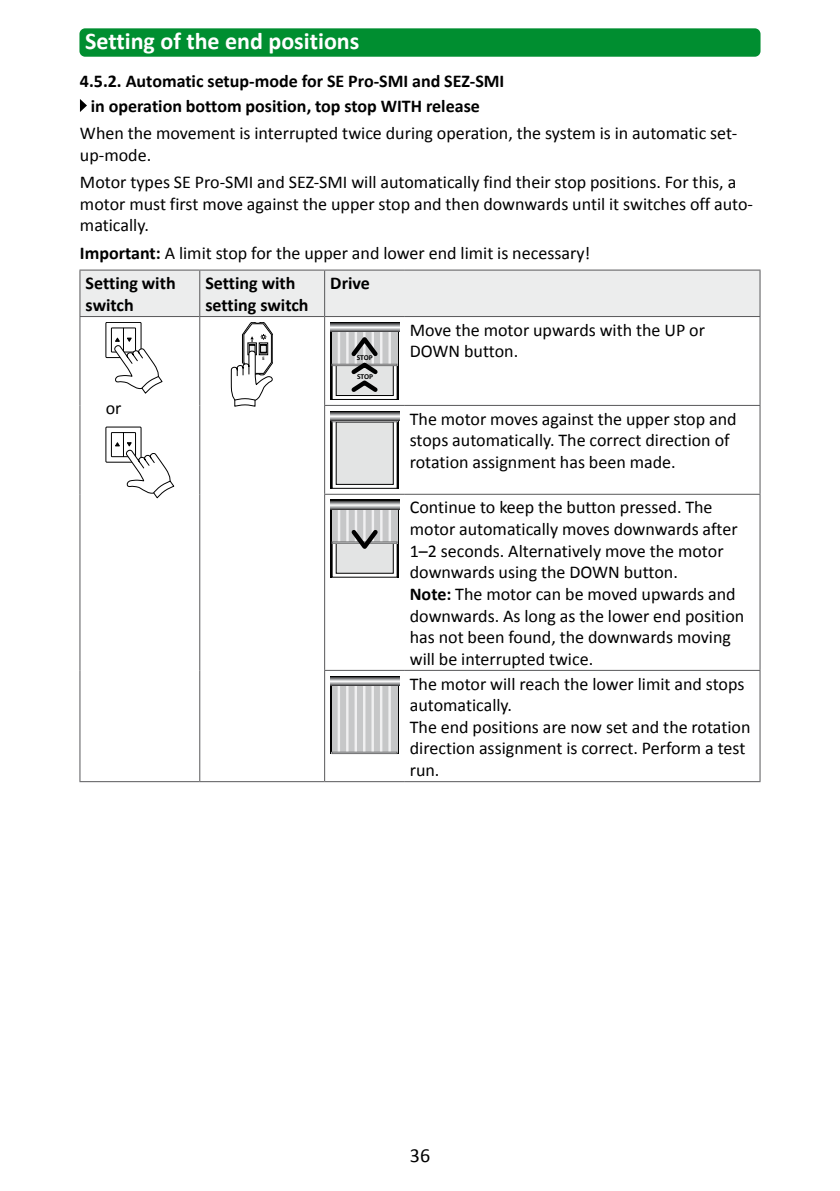
<style>
.page{position:relative;width:840px;height:1191px;background:#fff}
.page>*{position:absolute;margin:0;border:0;box-sizing:border-box;transform-origin:0 0}
.t1{font:700 24px "Calibri";color:#fff}
.t2{font:20px "Calibri";color:#000}
.t3{font:18px/21.6px "Calibri";color:#000}
.t4{font:700 18px/24.8px "Calibri";color:#000}
.t5{font:700 7.6px "Calibri";letter-spacing:-.01em;color:#000}
.t6{font:500 condensed 4.4px "Helvetica Neue";color:#000}
.s1{font-weight:700}
</style>
<div class="page">
<div style="left:79px;top:28px;width:681px;height:29px;background:#008e30;border-radius:6px"></div>
<div style="left:80px;top:270px;width:679px;height:46px;background:#eceded"></div>
<hr style="left:79px;top:269px;width:121px;height:1px;background:#58585a">
<hr style="left:79px;top:270px;width:1px;height:46px;background:#58585a">
<hr style="left:200px;top:269px;width:124px;height:1px;background:#58585a">
<hr style="left:199px;top:270px;width:1px;height:46px;background:#58585a">
<hr style="left:324px;top:269px;width:80px;height:1px;background:#58585a">
<hr style="left:324px;top:270px;width:1px;height:46px;background:#58585a">
<hr style="left:404px;top:269px;width:356px;height:1px;background:#58585a">
<hr style="left:759px;top:270px;width:1px;height:46px;background:#58585a">
<hr style="left:79px;top:316px;width:121px;height:1px;background:#58585a">
<hr style="left:200px;top:316px;width:124px;height:1px;background:#58585a">
<hr style="left:324px;top:316px;width:80px;height:1px;background:#58585a">
<hr style="left:404px;top:316px;width:356px;height:1px;background:#58585a">
<hr style="left:79px;top:317px;width:1px;height:88px;background:#58585a">
<hr style="left:199px;top:317px;width:1px;height:88px;background:#58585a">
<hr style="left:79px;top:405px;width:1px;height:89px;background:#58585a">
<hr style="left:199px;top:405px;width:1px;height:89px;background:#58585a">
<hr style="left:79px;top:494px;width:1px;height:176px;background:#58585a">
<hr style="left:199px;top:494px;width:1px;height:176px;background:#58585a">
<hr style="left:79px;top:670px;width:1px;height:111px;background:#58585a">
<hr style="left:199px;top:670px;width:1px;height:111px;background:#58585a">
<hr style="left:79px;top:781px;width:121px;height:1px;background:#58585a">
<hr style="left:200px;top:781px;width:124px;height:1px;background:#58585a">
<hr style="left:324px;top:317px;width:1px;height:88px;background:#58585a">
<hr style="left:759px;top:317px;width:1px;height:88px;background:#58585a">
<hr style="left:324px;top:405px;width:80px;height:1px;background:#58585a">
<hr style="left:324px;top:406px;width:1px;height:88px;background:#58585a">
<hr style="left:404px;top:405px;width:356px;height:1px;background:#58585a">
<hr style="left:759px;top:406px;width:1px;height:88px;background:#58585a">
<hr style="left:324px;top:494px;width:80px;height:1px;background:#58585a">
<hr style="left:324px;top:495px;width:1px;height:175px;background:#58585a">
<hr style="left:404px;top:494px;width:356px;height:1px;background:#58585a">
<hr style="left:759px;top:495px;width:1px;height:175px;background:#58585a">
<hr style="left:324px;top:670px;width:80px;height:1px;background:#58585a">
<hr style="left:324px;top:671px;width:1px;height:110px;background:#58585a">
<hr style="left:404px;top:670px;width:356px;height:1px;background:#58585a">
<hr style="left:759px;top:671px;width:1px;height:110px;background:#58585a">
<hr style="left:324px;top:781px;width:80px;height:1px;background:#58585a">
<hr style="left:404px;top:781px;width:356px;height:1px;background:#58585a">
<svg style="left:80px;top:99px;width:7px;height:13px"></svg>
<div style="left:106px;top:322px;width:35px;height:36px;border:1px solid #000"></div>
<svg style="left:111px;top:327px;width:51px;height:66px"></svg>
<div style="left:106px;top:427px;width:35px;height:35px;border:1px solid #000"></div>
<svg style="left:111px;top:432px;width:63px;height:66px"></svg>
<svg style="left:231px;top:322px;width:42px;height:84px"></svg>
<svg style="left:330px;top:332px;width:69px;height:68px"></svg>
<svg style="left:334px;top:366px;width:61px;height:31px"></svg>
<div style="left:336px;top:325px;width:57px;height:71px;background:#e3e4e4"></div>
<div style="left:332px;top:331px;width:65px;height:34px;background:#c6c7c8"></div>
<hr style="left:337px;top:331px;width:3px;height:34px;background:#f0f0f1">
<hr style="left:346px;top:331px;width:2px;height:34px;background:#f0f0f1">
<hr style="left:380px;top:331px;width:2px;height:34px;background:#f0f0f1">
<hr style="left:388px;top:331px;width:3px;height:34px;background:#f0f0f1">
<div style="left:332px;top:364px;width:65px;height:2px;border:1px solid #707172"></div>
<svg style="left:330px;top:322px;width:69px;height:10px"></svg>
<svg style="left:347px;top:332px;width:34px;height:64px"></svg>
<svg style="left:330px;top:411px;width:69px;height:77px"></svg>
<svg style="left:334px;top:422px;width:61px;height:64px"></svg>
<div style="left:336px;top:422px;width:57px;height:62px;background:#e3e4e4"></div>
<div style="left:332px;top:420px;width:65px;height:2px;border:1px solid #707172"></div>
<svg style="left:330px;top:412px;width:69px;height:8px"></svg>
<svg style="left:330px;top:509px;width:69px;height:68px"></svg>
<svg style="left:334px;top:543px;width:61px;height:32px"></svg>
<div style="left:336px;top:503px;width:57px;height:70px;background:#e3e4e4"></div>
<div style="left:332px;top:509px;width:65px;height:34px;background:#c6c7c8"></div>
<hr style="left:337px;top:509px;width:3px;height:34px;background:#f0f0f1">
<hr style="left:346px;top:509px;width:2px;height:34px;background:#f0f0f1">
<hr style="left:354px;top:509px;width:3px;height:34px;background:#f0f0f1">
<hr style="left:363px;top:509px;width:2px;height:34px;background:#f0f0f1">
<hr style="left:371px;top:509px;width:3px;height:34px;background:#f0f0f1">
<hr style="left:380px;top:509px;width:2px;height:34px;background:#f0f0f1">
<hr style="left:388px;top:509px;width:3px;height:34px;background:#f0f0f1">
<div style="left:332px;top:542px;width:65px;height:1px;border:1px solid #707172"></div>
<svg style="left:347px;top:526px;width:34px;height:23px"></svg>
<svg style="left:330px;top:500px;width:69px;height:9px"></svg>
<svg style="left:330px;top:685px;width:69px;height:68px"></svg>
<div style="left:332px;top:685px;width:65px;height:68px;background:#c6c7c8"></div>
<hr style="left:337px;top:683px;width:3px;height:70px;background:#f0f0f1">
<hr style="left:346px;top:684px;width:2px;height:69px;background:#f0f0f1">
<hr style="left:354px;top:683px;width:3px;height:70px;background:#f0f0f1">
<hr style="left:363px;top:683px;width:2px;height:70px;background:#f0f0f1">
<hr style="left:371px;top:684px;width:3px;height:69px;background:#f0f0f1">
<hr style="left:380px;top:683px;width:2px;height:70px;background:#f0f0f1">
<hr style="left:388px;top:683px;width:2px;height:70px;background:#f0f0f1">
<div style="left:331px;top:752px;width:66px;height:1px;border:1px solid #707172"></div>
<svg style="left:330px;top:676px;width:69px;height:9px"></svg>
<h1 class="t1" style="left:85px;top:26px;width:276px">Setting of the end positions</h1>
<p class="t4" style="left:91px;top:68px;width:415px;text-indent:-11px">4.5.2. Automatic setup-mode for SE Pro-SMI and SEZ-SMI in operation bottom position, top stop WITH release</p>
<p class="t3" style="left:80px;top:122px;width:658px">When the movement is interrupted twice during operation, the system is in automatic set&shy;up-mode.</p>
<p class="t3" style="left:80px;top:171px;width:674px">Motor types SE Pro-SMI and SEZ-SMI will automatically find their stop positions. For this, a motor must first move against the upper stop and then downwards until it switches off auto&shy;matically.</p>
<p class="t3" style="left:86px;top:237px;width:506px;line-height:30.6px;text-indent:-6px"><span class="s1">Important:</span> A limit stop for the upper and lower end limit is necessary!<br><span class="s1">Setting with</span></p>
<p class="t4" style="left:86px;top:292px;width:50px">switch</p>
<p class="t4" style="left:205px;top:272px;width:104px;line-height:21.6px">Setting with setting switch</p>
<p class="t4" style="left:330px;top:270px;width:41px">Drive</p>
<p class="t3" style="left:106px;top:396px;width:17px">or</p>
<p class="t6" style="left:262px;top:355px;width:4px">E</p>
<p class="t5" style="left:356px;top:352px;width:18px">STOP</p>
<p class="t5" style="left:357px;top:371px;width:18px">STOP</p>
<p class="t3" style="left:409px;top:318px;width:296px">Move the motor upwards with the UP or<br>DOWN button.</p>
<p class="t3" style="left:409px;top:407px;width:328px">The motor moves against the upper stop and stops automatically. The correct direction of rotation assignment has been made.</p>
<p class="t3" style="left:409px;top:496px;width:336px">Continue to keep the button pressed. The motor automatically moves downwards after 1–2 seconds. Alternatively move the motor downwards using the DOWN button.<br><span class="s1">Note:</span> The motor can be moved upwards and downwards. As long as the lower end position has not been found, the downwards moving will be interrupted twice.</p>
<p class="t3" style="left:409px;top:672px;width:342px">The motor will reach the lower limit and stops automatically.<br>The end positions are now set and the rotation direction assignment is correct. Perform a test run.</p>
<p class="t2" style="left:409px;top:1142px;width:22px">36</p>
</div>
